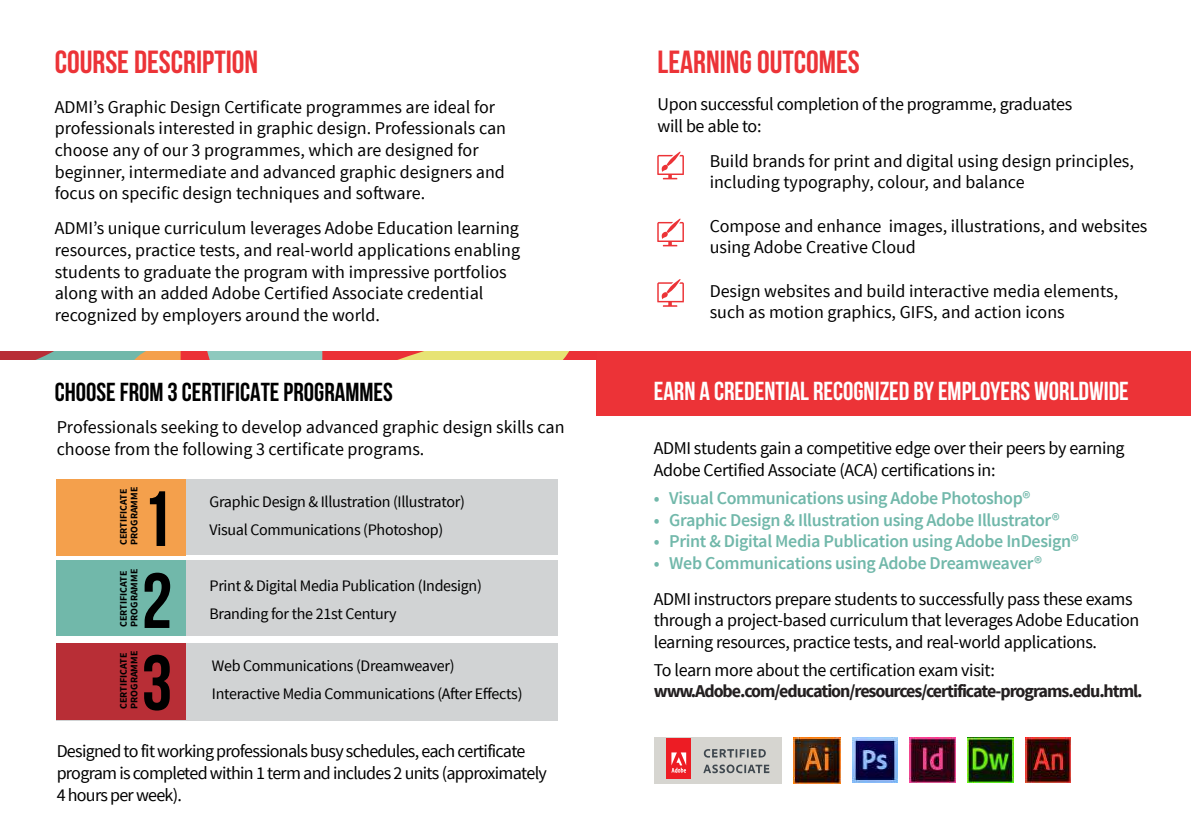
<style>
.page{position:relative;width:1191px;height:840px;background:#fff}
.page>*{position:absolute;margin:0;border:0;box-sizing:border-box;transform-origin:0 0}
.t1{font:700 78px "Bebas Neue";color:#000}
.t2{font:700 32px "Bebas Neue";color:#ec3337}
.t3{font:700 26px "Bebas Neue";color:#fff}
.t4{font:700 26px "Bebas Neue";color:#000}
.t5{font:18px/21.6px "Source Sans Pro";color:#000}
.t6{font:18px/21.6px "Source Sans Pro";letter-spacing:-.02em;color:#000}
.t7{font:600 18px "Source Sans Pro";letter-spacing:-.02em;color:#71b8aa}
.t8{font:18px/21.6px "Source Sans Pro";letter-spacing:-.04em;color:#000}
.t9{font:700 18px "Source Sans Pro";letter-spacing:-.06em;color:#231f20}
.t10{font:16px/28px "Source Sans Pro";letter-spacing:-.02em;color:#000}
.t11{font:700 10px/10.8px "Source Sans Pro";color:#000}
</style>
<div class="page">
<div style="left:596px;top:351px;width:595px;height:64px;background:#ec3337"></div>
<div style="left:56px;top:642px;width:501px;height:78px;background:#d1d3d4"></div>
<div style="left:56px;top:560px;width:501px;height:76px;background:#d1d3d4"></div>
<div style="left:56px;top:479px;width:501px;height:76px;background:#d1d3d4"></div>
<div style="left:56px;top:479px;width:129px;height:76px;background:#f4a04c"></div>
<svg style="left:0;top:351px;width:596px;height:9px;background:#c19974"></svg>
<svg style="left:657px;top:151px;width:27px;height:28px"></svg>
<svg style="left:657px;top:218px;width:27px;height:28px"></svg>
<svg style="left:657px;top:279px;width:27px;height:27px"></svg>
<div style="left:654px;top:737px;width:128px;height:46px;background:#d6d5d0"></div>
<div style="left:666px;top:737px;width:25px;height:40px;background:#ed1c24"></div>
<svg style="left:671px;top:752px;width:15px;height:20px"></svg>
<svg style="left:704px;top:749px;width:62px;height:8px"></svg>
<svg style="left:703px;top:764px;width:66px;height:8px"></svg>
<img style="left:794px;top:737px;width:46px;height:45px">
<img style="left:852px;top:737px;width:45px;height:44px">
<img style="left:1025px;top:737px;width:45px;height:45px">
<img style="left:967px;top:737px;width:46px;height:45px">
<img style="left:909px;top:737px;width:46px;height:45px">
<div style="left:56px;top:560px;width:129px;height:75px;background:#71b8aa"></div>
<div style="left:56px;top:643px;width:129px;height:76px;background:#b82e36"></div>
<h2 class="t2" style="left:55px;top:45px;width:205px">COURSE DESCRIPTION</h2>
<p class="t5" style="left:55px;top:96px;width:453px">ADMI’s Graphic Design Certificate programmes are ideal for professionals interested in graphic design. Professionals can choose any of our 3 programmes, which are designed for beginner, intermediate and advanced graphic designers and focus on specific design techniques and software.</p>
<p class="t5" style="left:55px;top:218px;width:467px">ADMI’s unique curriculum leverages Adobe Education learning resources, practice tests, and real-world applications enabling students to graduate the program with impressive portfolios along with an added Adobe Certified Associate credential recognized by employers around the world.</p>
<h3 class="t4" style="left:55px;top:377px;width:340px">CHOOSE FROM 3 CERTIFICATE PROGRAMMES</h3>
<p class="t5" style="left:57px;top:416px;width:509px">Professionals seeking to develop advanced graphic design skills can choose from the following 3 certificate programs.</p>
<p class="t11" style="left:118px;top:544px;width:59px;rotate:-90deg">CERTIFICATE<br>PROGRAMME</p>
<h1 class="t1" style="left:141px;top:476px;width:32px">1</h1>
<p class="t11" style="left:118px;top:626px;width:59px;rotate:-90deg">CERTIFICATE<br>PROGRAMME</p>
<h1 class="t1" style="left:141px;top:558px;width:32px">2</h1>
<p class="t11" style="left:118px;top:708px;width:59px;rotate:-90deg">CERTIFICATE<br>PROGRAMME</p>
<h1 class="t1" style="left:141px;top:639px;width:32px">3</h1>
<p class="t10" style="left:210px;top:487px;width:257px">Graphic Design &amp; Illustration (Illustrator)<br>Visual Communications (Photoshop)</p>
<p class="t10" style="left:210px;top:571px;width:274px">Print &amp; Digital Media Publication (Indesign)<br>Branding for the 21st Century</p>
<p class="t10" style="left:212px;top:651px;width:312px">Web Communications (Dreamweaver)<br>Interactive Media Communications (After Effects)</p>
<p class="t8" style="left:57px;top:740px;width:492px">Designed to fit working professionals busy schedules, each certificate program is completed within 1 term and includes 2 units (approximately<br>4 hours per week).</p>
<h2 class="t2" style="left:657px;top:45px;width:204px">LEARNING OUTCOMES</h2>
<p class="t6" style="left:657px;top:93px;width:416px">Upon successful completion of the programme, graduates will be able to:</p>
<p class="t5" style="left:709px;top:150px;width:426px">Build brands for print and digital using design principles, including typography, colour, and balance</p>
<p class="t5" style="left:709px;top:215px;width:439px">Compose and enhance images, illustrations, and websites using Adobe Creative Cloud</p>
<p class="t5" style="left:709px;top:280px;width:410px">Design websites and build interactive media elements, such as motion graphics, GIFS, and action icons</p>
<h3 class="t3" style="left:654px;top:377px;width:476px">EARN A CREDENTIAL RECOGNIZED BY EMPLOYERS WORLDWIDE</h3>
<p class="t6" style="left:654px;top:437px;width:472px">ADMI students gain a competitive edge over their peers by earning<br>Adobe Certified Associate (ACA) certifications in:</p>
<p class="t7" style="left:654px;top:486px;width:378px">• Visual Communications using Adobe Photoshop®</p>
<p class="t7" style="left:654px;top:508px;width:407px">• Graphic Design &amp; Illustration using Adobe Illustrator®</p>
<p class="t7" style="left:654px;top:529px;width:426px">• Print &amp; Digital Media Publication using Adobe InDesign®</p>
<p class="t7" style="left:654px;top:551px;width:390px">• Web Communications using Adobe Dreamweaver®</p>
<p class="t6" style="left:654px;top:587px;width:487px">ADMI instructors prepare students to successfully pass these exams through a project-based curriculum that leverages Adobe Education learning resources, practice tests, and real-world applications.</p>
<p class="t6" style="left:654px;top:659px;width:343px">To learn more about the certification exam visit:</p>
<p class="t9" style="left:654px;top:679px;width:490px">www.Adobe.com/education/resources/certificate-programs.edu.html.</p>
</div>
